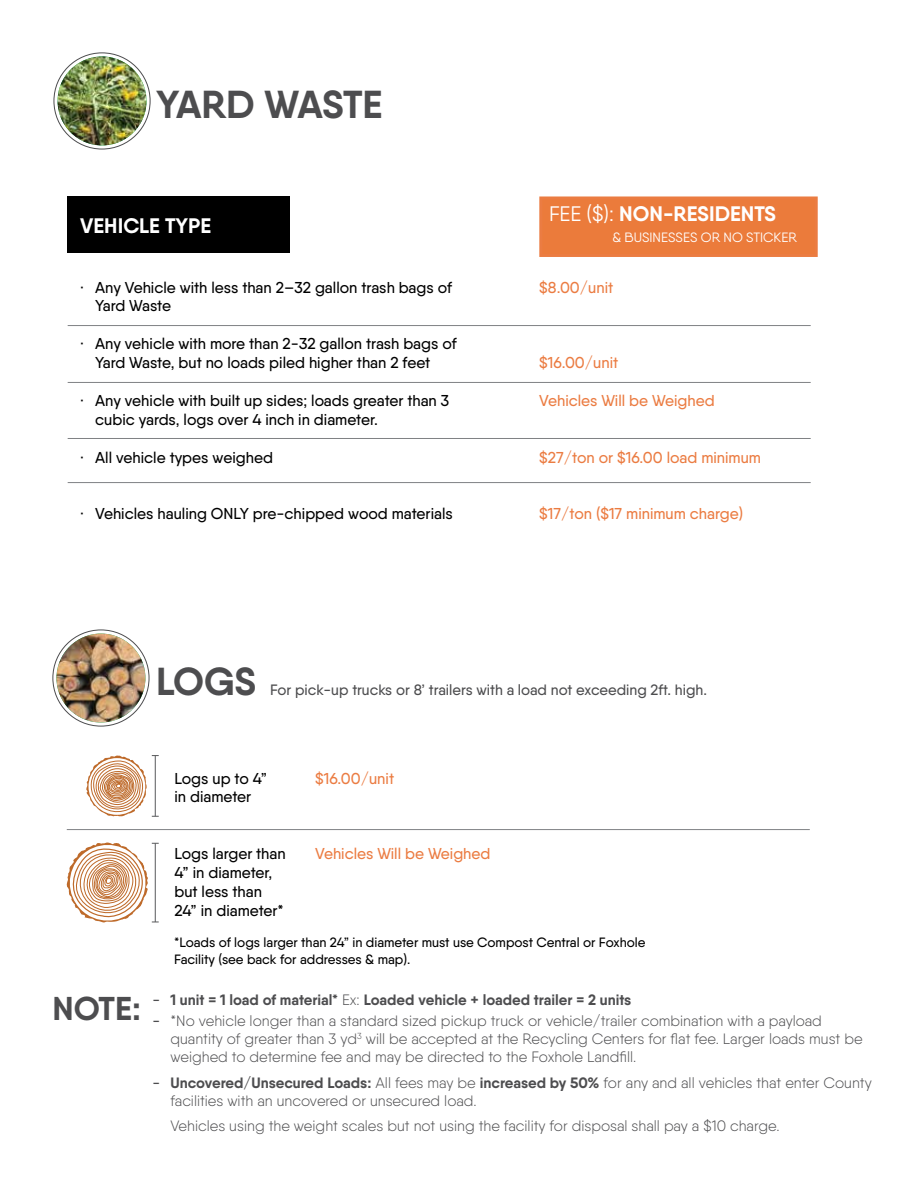
<style>
.page{position:relative;width:918px;height:1188px;background:#fff}
.page>*{position:absolute;margin:0;border:0;box-sizing:border-box;transform-origin:0 0}
.t1{font:700 39px "Qanelas";letter-spacing:-.005em;color:#4d4d4f}
.t2{font:700 33px "Qanelas";color:#4d4d4f}
.t3{font:700 21px "Qanelas";color:#fff}
.t4{font:500 15.75px/18.9px "Qanelas";color:#000}
.t5{font:500 15.75px "Qanelas";color:#eb7c42}
.t6{font:300 15px/18px "Qanelas";color:#4d4d4f}
.t7{font:700 15px "Qanelas";color:#4d4d4f}
.t8{font:500 15px "Qanelas";color:#4d4d4f}
.t9{font:500 13.5px/16.2px "Qanelas";color:#000}
.t10{font:13.5px "Qanelas";color:#fff}
.s1{font-weight:400}
.s2{font-weight:500}
.s3{font-weight:300}
.s4{font-weight:700}
</style>
<div class="page">
<div style="left:68px;top:196px;width:222px;height:57px;background:#000"></div>
<hr style="left:68px;top:325px;width:743px;height:1px;background:#808285">
<hr style="left:68px;top:382px;width:743px;height:1px;background:#808285">
<hr style="left:68px;top:438px;width:743px;height:1px;background:#808285">
<hr style="left:68px;top:482px;width:743px;height:1px;background:#808285">
<svg style="left:86px;top:755px;width:73px;height:62px"></svg>
<svg style="left:66px;top:842px;width:93px;height:81px"></svg>
<img style="left:58px;top:56px;width:88px;height:89px;border-radius:44px">
<img style="left:56px;top:634px;width:89px;height:88px;border-radius:44px">
<hr style="left:67px;top:829px;width:743px;height:1px;background:#808285">
<div style="left:539px;top:196px;width:279px;height:61px;background:#eb7b3b;border:3px solid #eb7c42"></div>
<h1 class="t1" style="left:156px;top:80px;width:228px">YARD WASTE</h1>
<h3 class="t3" style="left:549px;top:200px;width:229px"><span class="s1">FEE ($):</span> NON-RESIDENTS</h3>
<p class="t10" style="left:612px;top:229px;width:186px">&amp; BUSINESSES OR NO STICKER</p>
<h3 class="t3" style="left:80px;top:212px;width:132px">VEHICLE TYPE</h3>
<h3 class="t3" style="left:549px;top:212px;width:174px"><span class="s1">FEE ($):</span> RESIDENTS</h3>
<p class="t4" style="left:95px;top:277px;width:358px;text-indent:-15px">· Any Vehicle with less than 2–32 gallon trash bags of<br>Yard Waste</p>
<p class="t4" style="left:95px;top:334px;width:363px;text-indent:-15px">· Any vehicle with more than 2-32 gallon trash bags of<br>Yard Waste, but no loads piled higher than 2 feet</p>
<p class="t4" style="left:95px;top:391px;width:355px;text-indent:-15px">· Any vehicle with built up sides; loads greater than 3 cubic yards, logs over 4 inch in diameter.</p>
<p class="t4" style="left:80px;top:448px;width:194px">· All vehicle types weighed</p>
<p class="t4" style="left:80px;top:504px;width:374px">· Vehicles hauling ONLY pre-chipped wood materials</p>
<p class="t5" style="left:539px;top:277px;width:75px">$8.00/unit</p>
<p class="t5" style="left:539px;top:353px;width:80px">$16.00/unit</p>
<p class="t5" style="left:539px;top:391px;width:177px">Vehicles Will be Weighed</p>
<p class="t5" style="left:539px;top:447px;width:223px">$27/ton or $16.00 load minimum</p>
<p class="t5" style="left:539px;top:504px;width:205px">$17/ton ($17 minimum charge)</p>
<h1 class="t1" style="left:156px;top:657px;width:101px">LOGS</h1>
<p class="t8" style="left:270px;top:680px;width:439px">For pick-up trucks or 8’ trailers with a load not exceeding 2ft. high.</p>
<p class="t4" style="left:174px;top:768px;width:94px">Logs up to 4” in diameter</p>
<p class="t5" style="left:315px;top:768px;width:80px">$16.00/unit</p>
<h2 class="t2" style="left:52px;top:987px;width:90px">NOTE:</h2>
<p class="t4" style="left:174px;top:844px;width:113px">Logs larger than<br>4” in diameter, but less than<br>24” in diameter*</p>
<p class="t5" style="left:315px;top:844px;width:177px">Vehicles Will be Weighed</p>
<p class="t9" style="left:174px;top:935px;width:473px">*Loads of logs larger than 24” in diameter must use Compost Central or Foxhole<br>Facility (see back for addresses &amp; map).</p>
<p class="t7" style="left:152px;top:991px;width:481px"><span class="s2">-</span> 1 unit = 1 load of material* <span class="s3">Ex:</span> Loaded vehicle + loaded trailer = 2 units</p>
<p class="t6" style="left:170px;top:1012px;width:694px;text-indent:-18px"><span class="s2">-</span> *No vehicle longer than a standard sized pickup truck or vehicle/trailer combination with a payload quantity of greater than 3 yd<sup>3</sup> will be accepted at the Recycling Centers for flat fee. Larger loads must be weighed to determine fee and may be directed to the Foxhole Landfill.</p>
<p class="t6" style="left:170px;top:1073px;width:703px;text-indent:-18px"><span class="s2">-</span> <span class="s4">Uncovered/Unsecured Loads:</span> All fees may be <span class="s4">increased by 50%</span> for any and all vehicles that enter County facilities with an uncovered or unsecured load.</p>
<p class="t6" style="left:170px;top:1117px;width:611px">Vehicles using the weight scales but not using the facility for disposal shall pay a $10 charge.</p>
</div>
